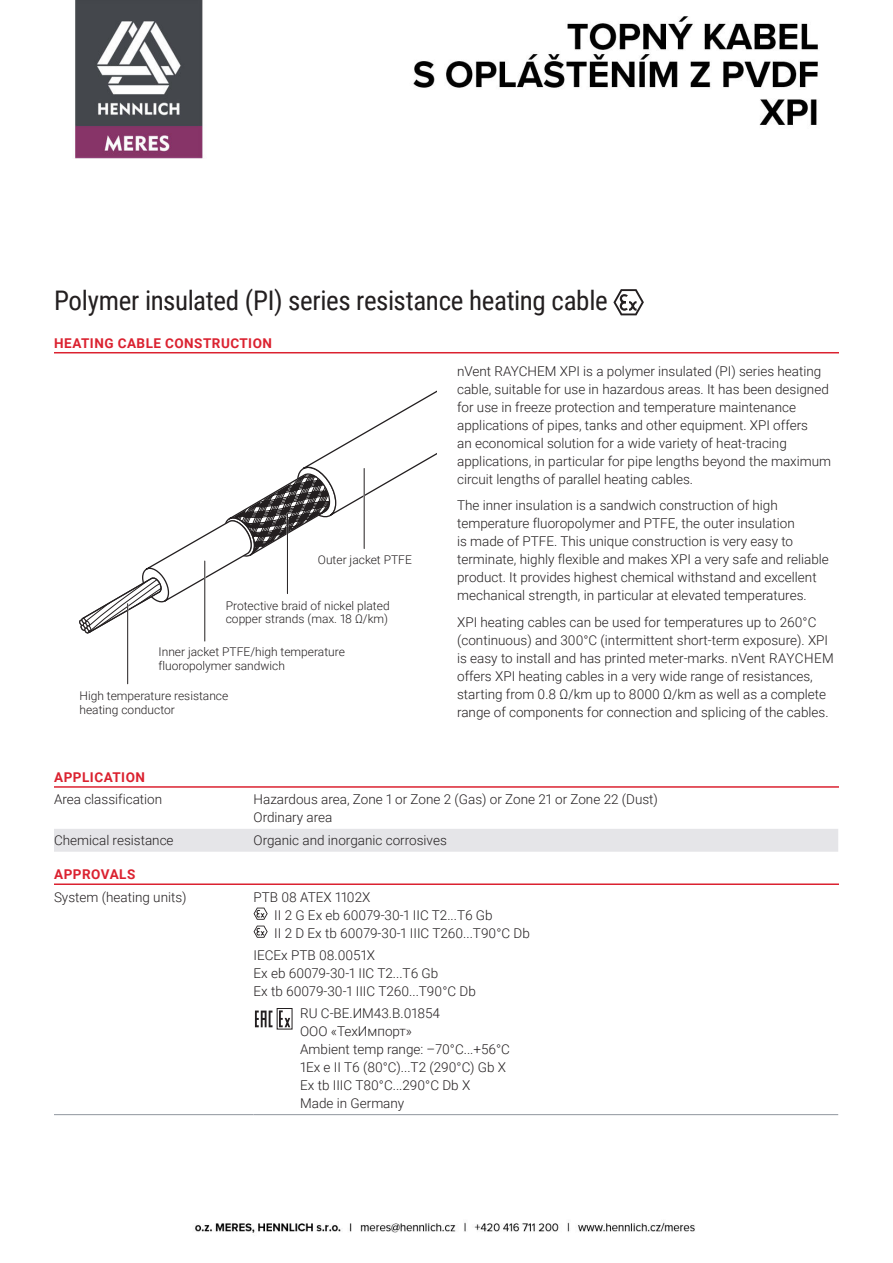
<style>
.page{position:relative;width:893px;height:1263px;background:#fff}
.page>*{position:absolute;margin:0;border:0;box-sizing:border-box;transform-origin:0 0}
.t1{font:27px "Roboto Condensed";letter-spacing:-.015em;color:#231f20}
.t2{font:300 13.5px/18px "Roboto";color:#231f20}
.t3{font:700 13.5px "Roboto";letter-spacing:.035em;color:#db2230}
.t4{font:300 12px/13.5px "Roboto";color:#231f20}
</style>
<div class="page">
<hr style="left:54px;top:352px;width:785px;height:1px;background:#db2230">
<svg style="left:613px;top:289px;width:31px;height:26px"></svg>
<hr style="left:54px;top:786px;width:785px;height:2px;background:#db2230">
<hr style="left:54px;top:883px;width:785px;height:2px;background:#db2230">
<div style="left:54px;top:829px;width:784px;height:23px;background:#e5e5e8"></div>
<hr style="left:54px;top:1114px;width:200px;height:1px;background:#8f959e">
<hr style="left:254px;top:1114px;width:584px;height:1px;background:#8f959e">
<svg style="left:254px;top:907px;width:14px;height:31px"></svg>
<svg style="left:255px;top:1010px;width:17px;height:17px"></svg>
<svg style="left:279px;top:1010px;width:11px;height:17px"></svg>
<svg style="left:79px;top:391px;width:357px;height:243px"></svg>
<hr style="left:127px;top:603px;width:1px;height:80px;background:#fff">
<hr style="left:127px;top:604px;width:1px;height:80px;background:#231f20">
<hr style="left:204px;top:561px;width:1px;height:80px;background:#231f20">
<hr style="left:287px;top:513px;width:1px;height:80px;background:#fff">
<hr style="left:287px;top:514px;width:1px;height:80px;background:#231f20">
<hr style="left:363px;top:468px;width:2px;height:80px;background:#fff">
<hr style="left:364px;top:468px;width:1px;height:80px;background:#231f20">
<img style="left:195px;top:1222px;width:500px;height:11px">
<img style="left:74px;top:0;width:744px;height:159px">
<h1 class="t1" style="left:54px;top:281px;width:555px">Polymer insulated (PI) series resistance heating cable</h1>
<p class="t3" style="left:54px;top:333px;width:219px">HEATING CABLE CONSTRUCTION</p>
<p class="t4" style="left:318px;top:553px;width:95px">Outer jacket PTFE</p>
<p class="t4" style="left:226px;top:598px;width:165px">Protective braid of nickel plated copper strands (max. 18 Ω/km)</p>
<p class="t4" style="left:159px;top:645px;width:188px">Inner jacket PTFE/high temperature fluoropolymer sandwich</p>
<p class="t4" style="left:80px;top:689px;width:150px">High temperature resistance heating conductor</p>
<p class="t2" style="left:457px;top:361px;width:376px">nVent RAYCHEM XPI is a polymer insulated (PI) series heating cable, suitable for use in hazardous areas. It has been designed for use in freeze protection and temperature maintenance applications of pipes, tanks and other equipment. XPI offers<br>an economical solution for a wide variety of heat-tracing applications, in particular for pipe lengths beyond the maximum circuit lengths of parallel heating cables.</p>
<p class="t2" style="left:457px;top:496px;width:373px">The inner insulation is a sandwich construction of high temperature fluoropolymer and PTFE, the outer insulation<br>is made of PTFE. This unique construction is very easy to terminate, highly flexible and makes XPI a very safe and reliable product. It provides highest chemical withstand and excellent mechanical strength, in particular at elevated temperatures.</p>
<p class="t2" style="left:457px;top:612px;width:378px">XPI heating cables can be used for temperatures up to 260°C (continuous) and 300°C (intermittent short-term exposure). XPI is easy to install and has printed meter-marks. nVent RAYCHEM offers XPI heating cables in a very wide range of resistances, starting from 0.8 Ω/km up to 8000 Ω/km as well as a complete range of components for connection and splicing of the cables.</p>
<p class="t3" style="left:54px;top:768px;width:92px">APPLICATION</p>
<p class="t2" style="left:54px;top:790px;width:110px">Area classification</p>
<p class="t2" style="left:254px;top:790px;width:406px">Hazardous area, Zone 1 or Zone 2 (Gas) or Zone 21 or Zone 22 (Dust)<br>Ordinary area</p>
<p class="t2" style="left:54px;top:831px;width:121px">Chemical resistance</p>
<p class="t2" style="left:254px;top:831px;width:195px">Organic and inorganic corrosives</p>
<p class="t3" style="left:54px;top:865px;width:83px">APPROVALS</p>
<p class="t2" style="left:54px;top:887px;width:134px">System (heating units)</p>
<p class="t2" style="left:274px;top:887px;width:257px;text-indent:-21px">PTB 08 ATEX 1102X<br>II 2 G Ex eb 60079-30-1 IIC T2...T6 Gb<br>II 2 D Ex tb 60079-30-1 IIIC T260...T90°C Db</p>
<p class="t2" style="left:254px;top:946px;width:224px">IECEx PTB 08.0051X<br>Ex eb 60079-30-1 IIC T2...T6 Gb<br>Ex tb 60079-30-1 IIIC T260...T90°C Db</p>
<p class="t2" style="left:300px;top:1004px;width:211px">RU C-BE.ИМ43.В.01854<br>ООО «ТехИмпорт»<br>Ambient temp range: –70°C...+56°C<br>1Ex e II T6 (80°C)...T2 (290°C) Gb X<br>Ex tb IIIC T80°C...290°C Db X<br>Made in Germany</p>
</div>
